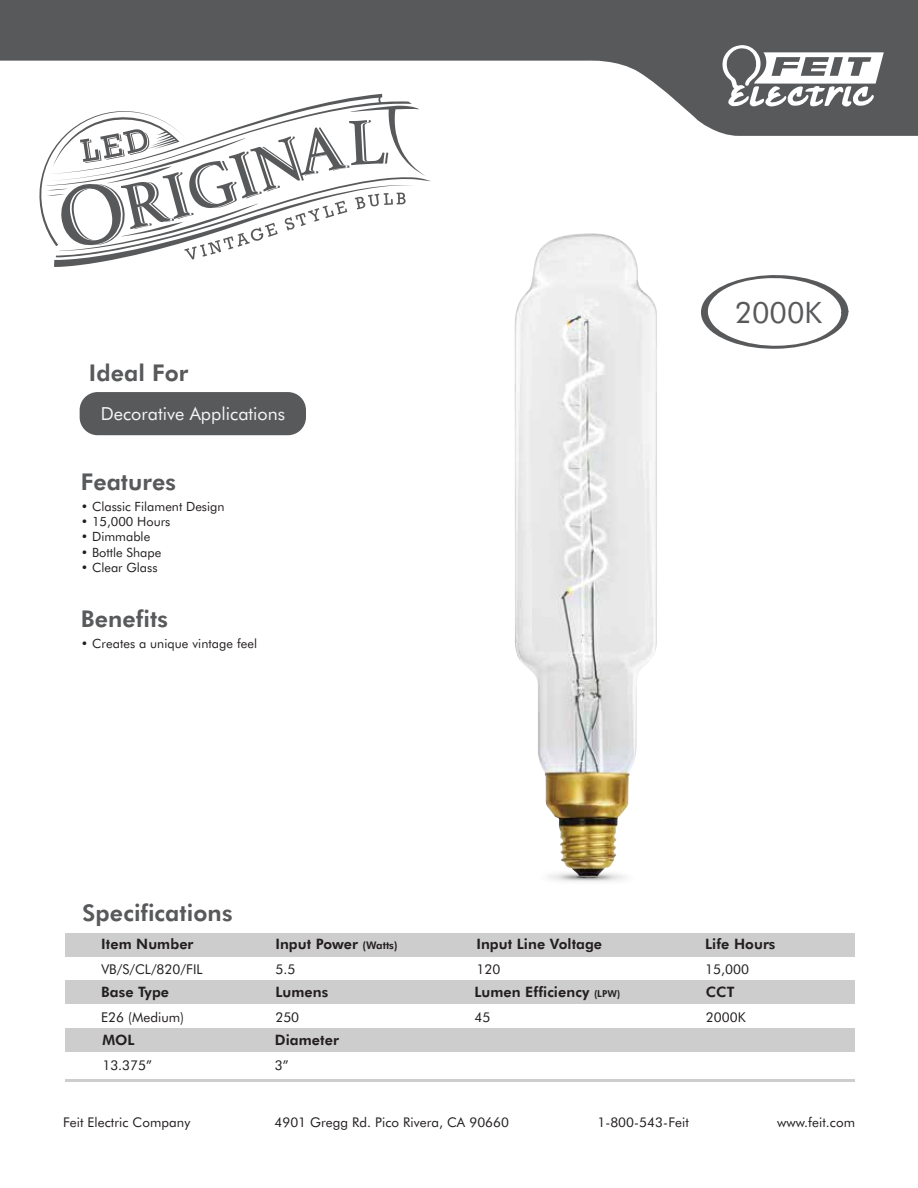
<style>
.page{position:relative;width:918px;height:1188px;background:#fff}
.page>*{position:absolute;margin:0;border:0;box-sizing:border-box;transform-origin:0 0}
.t1{font:29.55px "Futura BT";letter-spacing:-.005em;color:#58595b}
.t2{font:800 23.1px "Futura BT";letter-spacing:.005em;color:#58595b}
.t3{font:18px "Futura BT";color:#f5f5f5}
.t4{font:800 14.4px "Futura BT";letter-spacing:.005em;color:#231f20}
.t5{font:13.5px "Futura BT";color:#231f20}
.t6{font:13.35px "Futura BT";letter-spacing:.005em;color:#231f20}
.t7{font:12.75px "Futura BT";color:#231f20}
.s1{font-size:10.5px}
.s2{font-size:9.6px}
</style>
<div class="page">
<div style="left:80px;top:392px;width:226px;height:43px;background:#58595b;border-radius:18px"></div>
<svg style="left:0;top:0;width:918px;height:136px;fill:#58595b"></svg>
<div style="left:65px;top:933px;width:790px;height:24px;background:#cdcdce"></div>
<div style="left:65px;top:981px;width:790px;height:23px;background:#cdcdce"></div>
<div style="left:65px;top:1028px;width:790px;height:24px;background:#cdcdce"></div>
<svg style="left:701px;top:275px;width:147px;height:74px"></svg>
<svg style="left:721px;top:45px;width:163px;height:63px"></svg>
<svg style="left:37px;top:94px;width:394px;height:173px"></svg>
<hr style="left:65px;top:1079px;width:790px;height:3px;background:#58595b">
<img style="left:548px;top:874px;width:77px;height:8px">
<img style="left:515px;top:266px;width:101px;height:611px">
<h2 class="t2" style="left:89px;top:359px;width:101px">Ideal For</h2>
<p class="t3" style="left:101px;top:403px;width:186px">Decorative Applications</p>
<h2 class="t2" style="left:81px;top:468px;width:97px">Features</h2>
<p class="t7" style="left:81px;top:498px;width:145px">• Classic Filament Design</p>
<p class="t7" style="left:81px;top:514px;width:91px">• 15,000 Hours</p>
<p class="t7" style="left:81px;top:529px;width:71px">• Dimmable</p>
<p class="t7" style="left:81px;top:544px;width:82px">• Bottle Shape</p>
<p class="t7" style="left:81px;top:560px;width:78px">• Clear Glass</p>
<h2 class="t2" style="left:81px;top:605px;width:89px">Benefits</h2>
<p class="t7" style="left:81px;top:636px;width:178px">• Creates a unique vintage feel</p>
<h2 class="t2" style="left:82px;top:898px;width:152px">Specifications</h2>
<p class="t4" style="left:101px;top:935px;width:94px">Item Number</p>
<p class="t5" style="left:101px;top:961px;width:103px">VB/S/CL/820/FIL</p>
<p class="t4" style="left:275px;top:935px;width:124px">Input Power <span class="s1">(Watts)</span></p>
<p class="t5" style="left:275px;top:961px;width:21px">5.5</p>
<p class="t4" style="left:476px;top:935px;width:127px">Input Line Voltage</p>
<p class="t5" style="left:476px;top:961px;width:26px">120</p>
<h1 class="t1" style="left:735px;top:295px;width:89px">2000K</h1>
<p class="t4" style="left:705px;top:935px;width:72px">Life Hours</p>
<p class="t5" style="left:705px;top:961px;width:45px">15,000</p>
<p class="t4" style="left:101px;top:983px;width:69px">Base Type</p>
<p class="t4" style="left:474px;top:983px;width:147px">Lumen Efficiency <span class="s2">(LPW)</span></p>
<p class="t4" style="left:706px;top:983px;width:30px">CCT</p>
<p class="t4" style="left:102px;top:1031px;width:34px">MOL</p>
<p class="t4" style="left:275px;top:983px;width:54px">Lumens</p>
<p class="t5" style="left:101px;top:1009px;width:84px">E26 (Medium)</p>
<p class="t5" style="left:275px;top:1009px;width:25px">250</p>
<p class="t5" style="left:474px;top:1009px;width:17px">45</p>
<p class="t5" style="left:706px;top:1009px;width:41px">2000K</p>
<p class="t4" style="left:275px;top:1031px;width:65px">Diameter</p>
<p class="t5" style="left:102px;top:1057px;width:51px">13.375”</p>
<p class="t5" style="left:275px;top:1057px;width:15px">3”</p>
<p class="t6" style="left:63px;top:1114px;width:129px">Feit Electric Company</p>
<p class="t6" style="left:274px;top:1114px;width:236px">4901 Gregg Rd. Pico Rivera, CA 90660</p>
<p class="t6" style="left:597px;top:1114px;width:93px">1-800-543-Feit</p>
<p class="t6" style="left:777px;top:1114px;width:79px">www.feit.com</p>
</div>
